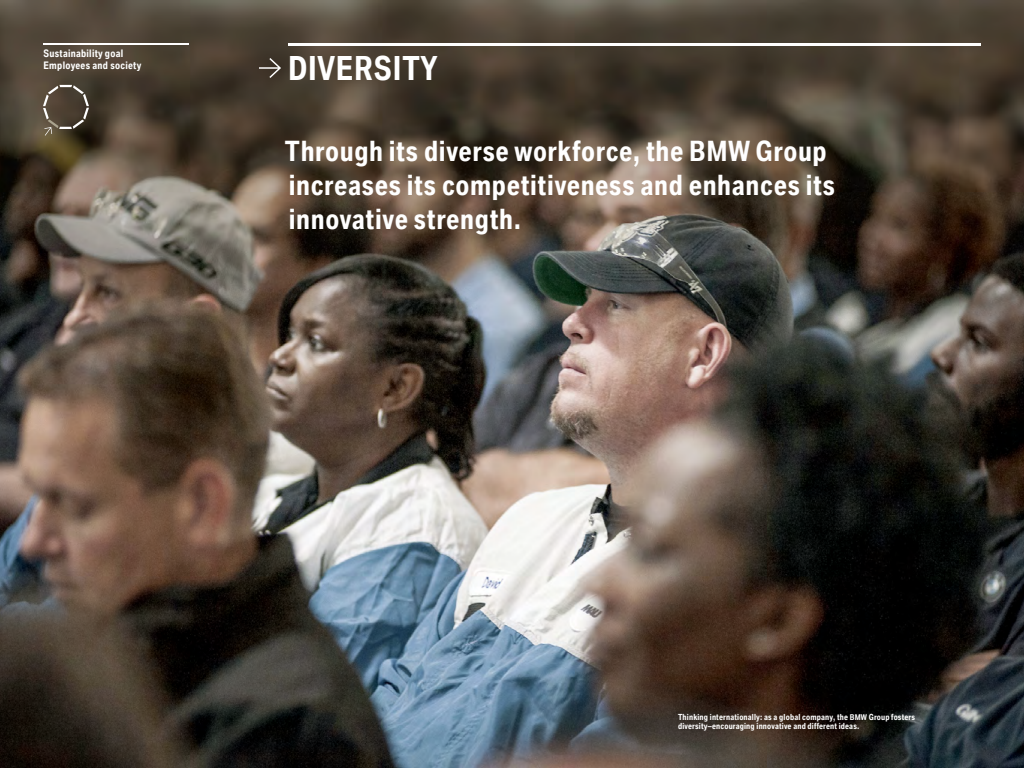
<style>
.page{position:relative;width:1024px;height:768px;background:#fff}
.page>*{position:absolute;margin:0;border:0;box-sizing:border-box;transform-origin:0 0}
.t1{font:700 32px "BMW Group Condensed";letter-spacing:.015em;color:#fff}
.t2{font:700 27px/34px "BMW Group Condensed";letter-spacing:.015em;color:#fff}
.t3{font:700 10px/12px "BMW Group Condensed";letter-spacing:.02em;color:#fff}
.t4{font:700 8.1px/9.5px "BMW Group Condensed";letter-spacing:.015em;color:#fff}
.s1{font-size:7.7px}
</style>
<div class="page">
<img style="left:0;top:0;width:1024px;height:768px">
<svg style="left:259px;top:58px;width:22px;height:20px"></svg>
<hr style="left:288px;top:43px;width:693px;height:3px;background:#fff">
<svg style="left:43px;top:85px;width:46px;height:51px;background:#5e5446"></svg>
<hr style="left:43px;top:43px;width:146px;height:2px;background:#fff">
<p class="t3" style="left:44px;top:47px;width:99px">Sustainability goal<br>Employees and society</p>
<h1 class="t1" style="left:288px;top:47px;width:151px">DIVERSITY</h1>
<h2 class="t2" style="left:285px;top:133px;width:552px">Through its diverse workforce, the BMW Group increases its competitiveness and enhances its innovative strength.</h2>
<p class="t4" style="left:678px;top:711px;width:239px">Thinking internationally: as a global company, the <span class="s1">BMW</span> Group fosters diversity–encouraging innovative and different ideas.</p>
</div>
